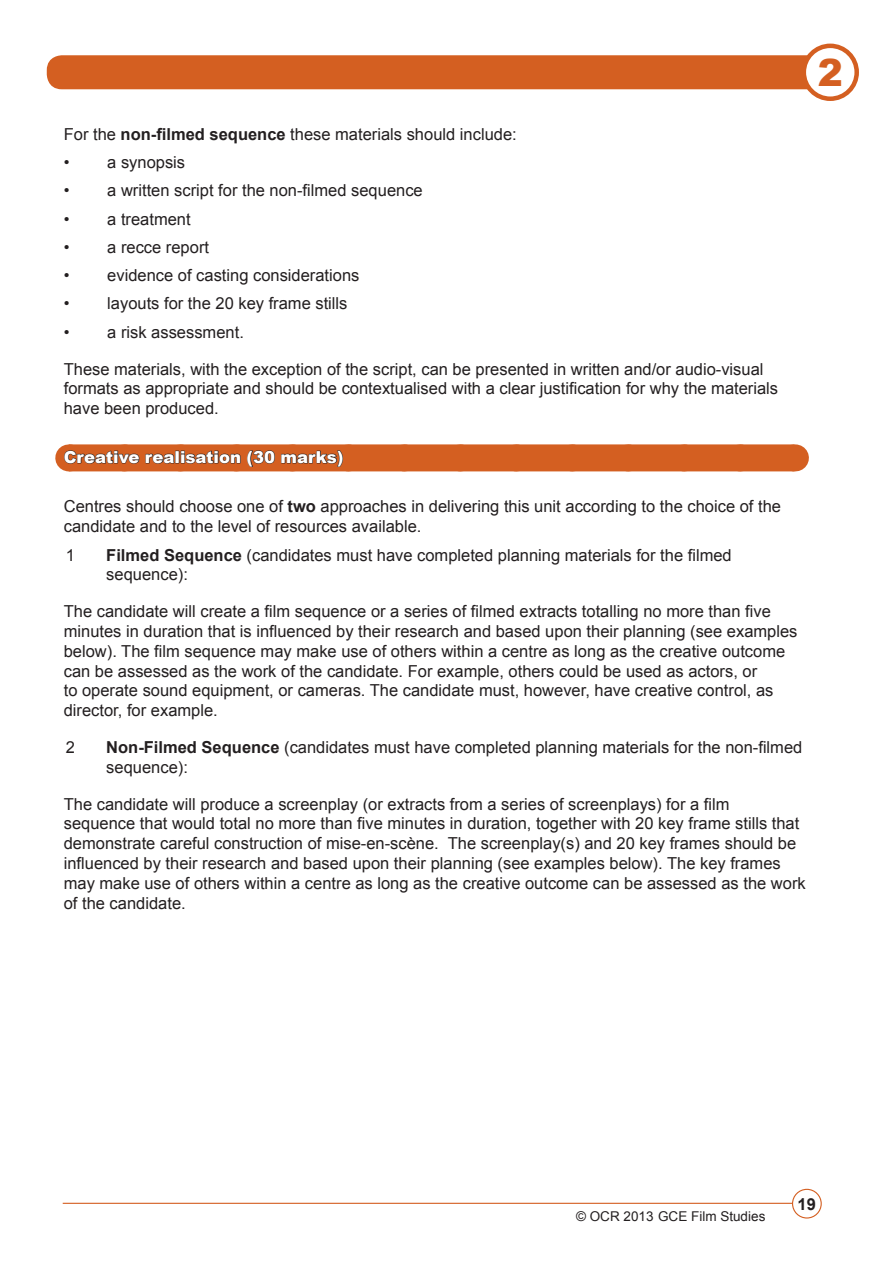
<style>
.page{position:relative;width:893px;height:1263px;background:#fff}
.page>*{position:absolute;margin:0;border:0;box-sizing:border-box;transform-origin:0 0}
.Body_Text{font:900 37.5px "Arial";color:#d45f21}
.Body_Text-2{font:16.5px/19.8px "Arial";color:#231f20}
.Sub_Heading_2{font:900 16.5px "Arial";color:#fff}
.t1{font:700 16.5px "Arial";color:#231f20}
.t2{font:13.5px "Arial";color:#231f20}
.s1{font-weight:700}
</style>
<div class="page">
<div style="left:47px;top:55px;width:782px;height:34px;background:#d45f21;border-radius:15px"></div>
<div style="left:804px;top:46px;width:53px;height:53px;background:#fff;border-radius:50%"></div>
<div style="left:801px;top:44px;width:58px;height:57px;border:4px solid #d45f21;border-radius:50%"></div>
<hr style="left:63px;top:1203px;width:730px;height:1px;background:#d45f21">
<div style="left:792px;top:1189px;width:30px;height:29px;border:1px solid #d45f21;border-radius:50%"></div>
<div style="left:69px;top:444px;width:725px;height:27px;background:#d45f21"></div>
<svg style="left:794px;top:444px;width:1px;height:27px"></svg>
<svg style="left:64px;top:444px;width:702px;height:27px"></svg>
<p class="Body_Text" style="left:818px;top:46px;width:27px">2</p>
<p class="Body_Text-2" style="left:64px;top:124px;width:454px">For the <span class="s1">non-filmed sequence</span> these materials should include:</p>
<p class="Body_Text-2" style="left:64px;top:152px;width:123px">• a synopsis</p>
<p class="Body_Text-2" style="left:64px;top:181px;width:360px">• a written script for the non-filmed sequence</p>
<p class="Body_Text-2" style="left:64px;top:209px;width:128px">• a treatment</p>
<p class="Body_Text-2" style="left:64px;top:237px;width:147px">• a recce report</p>
<p class="Body_Text-2" style="left:64px;top:266px;width:297px">• evidence of casting considerations</p>
<p class="Body_Text-2" style="left:64px;top:294px;width:285px">• layouts for the 20 key frame stills</p>
<p class="Body_Text-2" style="left:64px;top:322px;width:182px">• a risk assessment.</p>
<p class="Body_Text-2" style="left:64px;top:359px;width:716px">These materials, with the exception of the script, can be presented in written and/or audio-visual formats as appropriate and should be contextualised with a clear justification for why the materials have been produced.</p>
<p class="Sub_Heading_2" style="left:64px;top:445px;width:281px">Creative realisation (30 marks)</p>
<p class="Body_Text-2" style="left:64px;top:497px;width:719px">Centres should choose one of <span class="s1">two</span> approaches in delivering this unit according to the choice of the candidate and to the level of resources available.</p>
<p class="Body_Text-2" style="left:66px;top:545px;width:11px">1</p>
<p class="Body_Text-2" style="left:106px;top:545px;width:627px"><span class="s1">Filmed Sequence</span> (candidates must have completed planning materials for the filmed sequence):</p>
<p class="Body_Text-2" style="left:64px;top:602px;width:735px">The candidate will create a film sequence or a series of filmed extracts totalling no more than five minutes in duration that is influenced by their research and based upon their planning (see examples below). The film sequence may make use of others within a centre as long as the creative outcome can be assessed as the work of the candidate. For example, others could be used as actors, or<br>to operate sound equipment, or cameras. The candidate must, however, have creative control, as director, for example.</p>
<p class="Body_Text-2" style="left:66px;top:737px;width:11px">2</p>
<p class="Body_Text-2" style="left:106px;top:737px;width:697px"><span class="s1">Non-Filmed Sequence</span> (candidates must have completed planning materials for the non-filmed sequence):</p>
<p class="Body_Text-2" style="left:64px;top:794px;width:743px">The candidate will produce a screenplay (or extracts from a series of screenplays) for a film<br>sequence that would total no more than five minutes in duration, together with 20 key frame stills that demonstrate careful construction of mise-en-scène. The screenplay(s) and 20 key frames should be influenced by their research and based upon their planning (see examples below). The key frames may make use of others within a centre as long as the creative outcome can be assessed as the work of the candidate.</p>
<p class="t2" style="left:576px;top:1207px;width:191px">© OCR 2013 GCE Film Studies</p>
<p class="t1" style="left:798px;top:1193px;width:20px">19</p>
</div>
